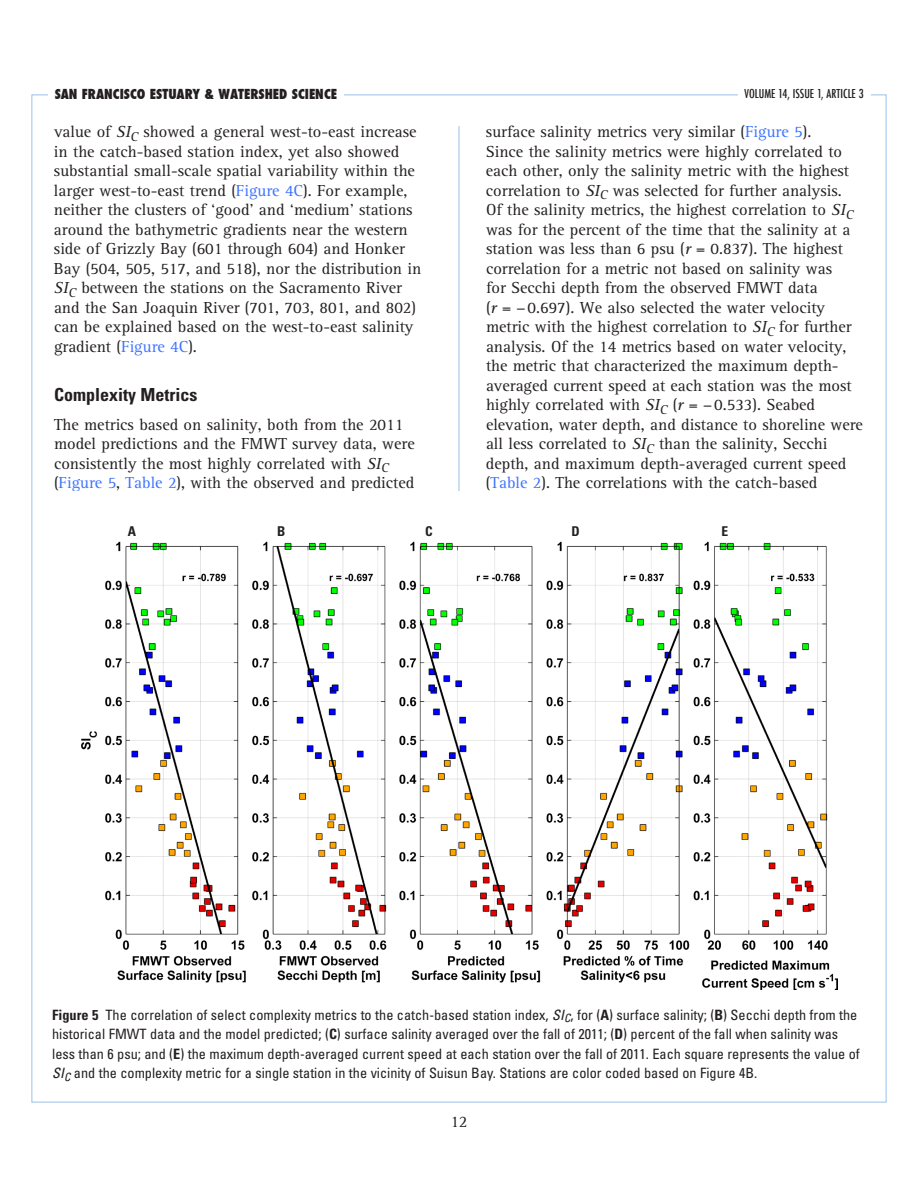
<style>
.page{position:relative;width:918px;height:1188px;background:#fff}
.page>*{position:absolute;margin:0;border:0;box-sizing:border-box;transform-origin:0 0}
.t1{font:700 condensed 18px "Univers";color:#231f20}
.t2{font:16.5px/19.5px "Rotis Serif";color:#231f20}
.t3{font:condensed 14.25px/19.5px "Univers";color:#231f20}
.t4{font:800 condensed 13.5px "Futura";color:#231f20}
.t5{font:700 condensed 13.5px "Univers";color:#231f20}
.t6{font:500 condensed 12px "Futura";color:#231f20}
.s1{font-style:italic}
.s2{color:#3c73ff}
.s3{font-weight:700}
</style>
<div class="page">
<hr style="left:459px;top:126px;width:1px;height:954px;background:#99c0e6">
<img style="left:81px;top:541px;width:756px;height:449px">
<p class="t4" style="left:55px;top:84px;width:284px">SAN FRANCISCO ESTUARY &amp; WATERSHED SCIENCE</p>
<p class="t2" style="left:54px;top:123px;width:369px">value of <span class="s1">SI</span><sub>C</sub> showed a general west-to-east increase in the catch-based station index, yet also showed substantial small-scale spatial variability within the larger west-to-east trend (<span class="s2">Figure 4C</span>). For example, neither the clusters of ‘good’ and ‘medium’ stations around the bathymetric gradients near the western side of Grizzly Bay (601 through 604) and Honker Bay (504, 505, 517, and 518), nor the distribution in <span class="s1">SI</span><sub>C</sub> between the stations on the Sacramento River and the San Joaquin River (701, 703, 801, and 802) can be explained based on the west-to-east salinity gradient (<span class="s2">Figure 4C</span>).</p>
<p class="t1" style="left:54px;top:383px;width:145px">Complexity Metrics</p>
<p class="t2" style="left:54px;top:415px;width:362px">The metrics based on salinity, both from the 2011 model predictions and the FMWT survey data, were consistently the most highly correlated with <span class="s1">SI</span><sub>C </sub>(<span class="s2">Figure 5</span>, <span class="s2">Table 2</span>), with the observed and predicted</p>
<p class="t6" style="left:745px;top:86px;width:121px">VOLUME 14, ISSUE 1, ARTICLE 3</p>
<p class="t2" style="left:486px;top:123px;width:369px">surface salinity metrics very similar (<span class="s2">Figure 5</span>).<br>Since the salinity metrics were highly correlated to each other, only the salinity metric with the highest correlation to <span class="s1">SI</span><sub>C</sub> was selected for further analysis.<br>Of the salinity metrics, the highest correlation to <span class="s1">SI</span><sub>C </sub>was for the percent of the time that the salinity at a station was less than 6 psu (<span class="s1">r</span> 0.837). The highest correlation for a metric not based on salinity was for Secchi depth from the observed FMWT data<br>(<span class="s1">r</span></p>
<p class="t2" style="left:486px;top:298px;width:367px;text-indent:42px">0.697). We also selected the water velocity metric with the highest correlation to <span class="s1">SI</span><sub>C</sub> for further analysis. Of the 14 metrics based on water velocity, the metric that characterized the maximum depth&shy;averaged current speed at each station was the most highly correlated with <span class="s1">SI</span><sub>C</sub> (<span class="s1">r</span></p>
<p class="t2" style="left:486px;top:396px;width:378px;text-indent:228px">0.533). Seabed elevation, water depth, and distance to shoreline were all less correlated to <span class="s1">SI</span><sub>C</sub> than the salinity, Secchi depth, and maximum depth-averaged current speed (<span class="s2">Table 2</span>). The correlations with the catch-based</p>
<p class="t5" style="left:128px;top:523px;width:10px">A</p>
<p class="t5" style="left:277px;top:523px;width:10px">B</p>
<p class="t5" style="left:425px;top:523px;width:9px">C</p>
<p class="t5" style="left:571px;top:523px;width:10px">D</p>
<p class="t5" style="left:722px;top:523px;width:8px">E</p>
<p class="t3" style="left:52px;top:1004px;width:809px"><span class="s3">Figure 5</span> The correlation of select complexity metrics to the catch-based station index, <span class="s1">SI</span><sub>C</sub>, for (<span class="s3">A</span>) surface salinity; (<span class="s3">B</span>) Secchi depth from the historical FMWT data and the model predicted; (<span class="s3">C</span>) surface salinity averaged over the fall of 2011; (<span class="s3">D</span>) percent of the fall when salinity was less than 6 psu; and (<span class="s3">E</span>) the maximum depth-averaged current speed at each station over the fall of 2011. Each square represents the value of <span class="s1">SI</span><sub>C</sub> and the complexity metric for a single station in the vicinity of Suisun Bay. Stations are color coded based on Figure 4B.</p>
<p class="t2" style="left:450px;top:1113px;width:19px">12</p>
</div>
